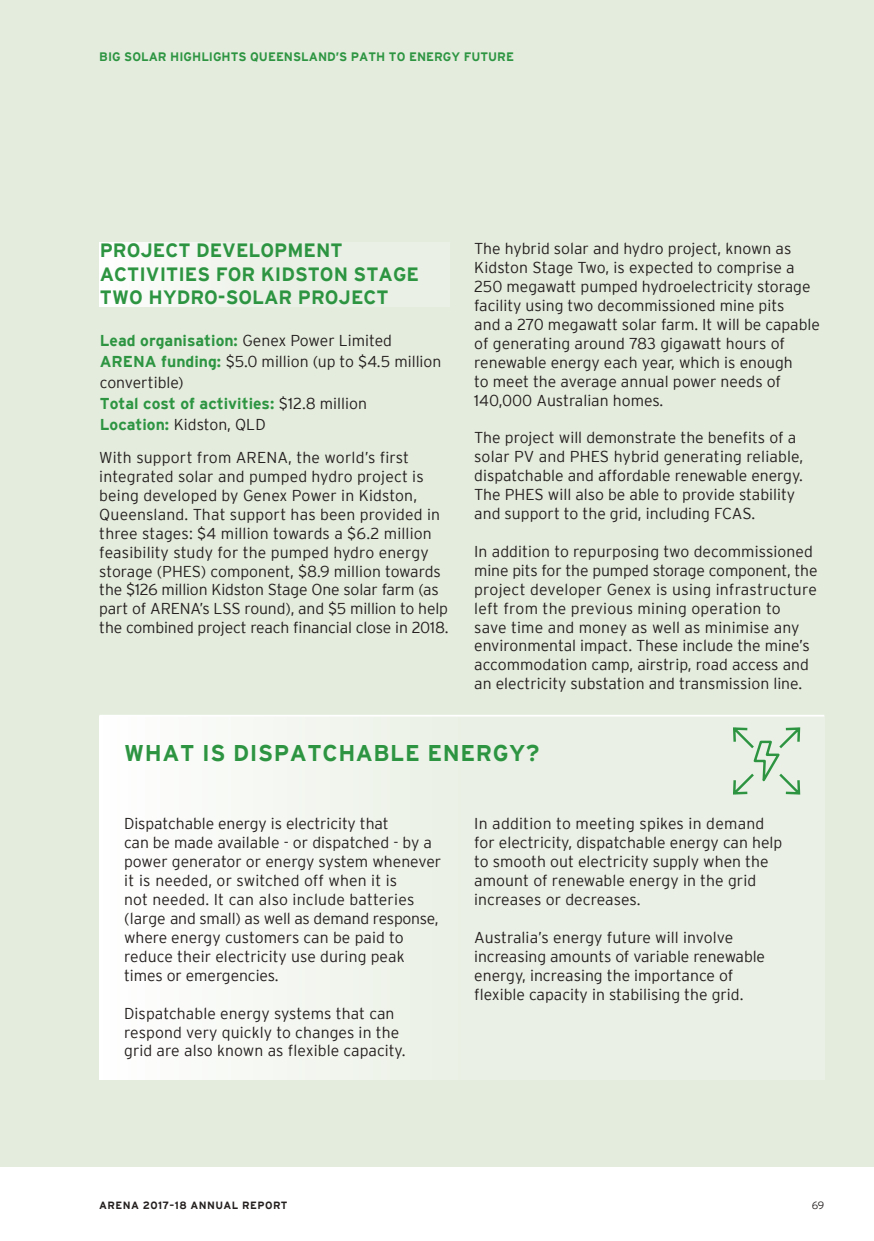
<style>
.page{position:relative;width:874px;height:1241px;background:#fff}
.page>*{position:absolute;margin:0;border:0;box-sizing:border-box;transform-origin:0 0}
.t1{font:700 22.75px "Interstate";letter-spacing:.025em;color:#2d9542}
.t2{font:700 19.25px/23.1px "Interstate";color:#2d9542}
.t3{font:300 15.75px/18.9px "Interstate";color:#241f1f}
.t4{font:700 12.25px "Interstate";color:#2d9542}
.t5{font:700 10.5px "Interstate";letter-spacing:.04em;color:#241f1f}
.t6{font:300 10.5px "Interstate";color:#241f1f}
.s1{font-weight:700;color:#2d9542}
</style>
<div class="page">
<div style="left:0;top:0;width:873px;height:1166px;background:#e4ecdd"></div>
<div style="left:99px;top:242px;width:350px;height:64px;background:linear-gradient(to right,#fafbf8,#e5ecdf)"></div>
<div style="left:99px;top:715px;width:724px;height:364px;background:linear-gradient(to right,#fafbf8,#e5ecdf)"></div>
<hr style="left:99px;top:714px;width:724px;height:2px;background:#fff">
<svg style="left:730px;top:725px;width:72px;height:71px"></svg>
<p class="t4" style="left:99px;top:50px;width:416px">BIG SOLAR HIGHLIGHTS QUEENSLAND’S PATH TO ENERGY FUTURE</p>
<p class="t2" style="left:100px;top:239px;width:320px">PROJECT DEVELOPMENT<br>ACTIVITIES FOR KIDSTON STAGE<br>T WO HYDRO-SOLAR PROJECT</p>
<p class="t3" style="left:100px;top:329px;width:343px;line-height:21px"><span class="s1">Lead organisation:</span> Genex Power Limited <span class="s1">ARENA funding:</span> $5.0 million (up to $4.5 million convertible)<br><span class="s1">Total cost of activities:</span> $12.8 million<br><span class="s1">Location:</span> Kidston, QLD</p>
<p class="t3" style="left:99px;top:448px;width:350px">With support from ARENA, the world’s first integrated solar and pumped hydro project is being developed by Genex Power in Kidston, Queensland. That support has been provided in three stages: $4 million towards a $6.2 million feasibility study for the pumped hydro energy storage (PHES) component, $8.9 million towards the $126 million Kidston Stage One solar farm (as part of ARENA’s LSS round), and $5 million to help the combined project reach financial close in 2018.</p>
<p class="t3" style="left:474px;top:239px;width:347px">The hybrid solar and hydro project, known as Kidston Stage Two, is expected to comprise a 250 megawatt pumped hydroelectricity storage facility using two decommissioned mine pits<br>and a 270 megawatt solar farm. It will be capable of generating around 783 gigawatt hours of renewable energy each year, which is enough<br>to meet the average annual power needs of 140,000 Australian homes.</p>
<p class="t3" style="left:474px;top:428px;width:330px">The project will demonstrate the benefits of a solar PV and PHES hybrid generating reliable, dispatchable and affordable renewable energy.<br>The PHES will also be able to provide stability and support to the grid, including FCAS.</p>
<p class="t3" style="left:474px;top:541px;width:345px">In addition to repurposing two decommissioned mine pits for the pumped storage component, the project developer Genex is using infrastructure left from the previous mining operation to<br>save time and money as well as minimise any environmental impact. These include the mine’s accommodation camp, airstrip, road access and an electricity substation and transmission line.</p>
<h1 class="t1" style="left:124px;top:740px;width:416px">WHAT IS DISPATCHABLE ENERGY?</h1>
<p class="t3" style="left:124px;top:814px;width:318px">Dispatchable energy is electricity that<br>can be made available - or dispatched - by a power generator or energy system whenever it is needed, or switched off when it is<br>not needed. It can also include batteries (large and small) as well as demand response, where energy customers can be paid to reduce their electricity use during peak times or emergencies.</p>
<p class="t3" style="left:124px;top:1003px;width:283px">Dispatchable energy systems that can respond very quickly to changes in the grid are also known as flexible capacity.</p>
<p class="t3" style="left:474px;top:814px;width:309px">In addition to meeting spikes in demand for electricity, dispatchable energy can help to smooth out electricity supply when the amount of renewable energy in the grid increases or decreases.</p>
<p class="t3" style="left:474px;top:927px;width:292px">Australia’s energy future will involve increasing amounts of variable renewable energy, increasing the importance of flexible capacity in stabilising the grid.</p>
<p class="t5" style="left:99px;top:1198px;width:190px">ARENA 2017–18 ANNUAL REPORT</p>
<p class="t6" style="left:811px;top:1198px;width:14px">69</p>
</div>
